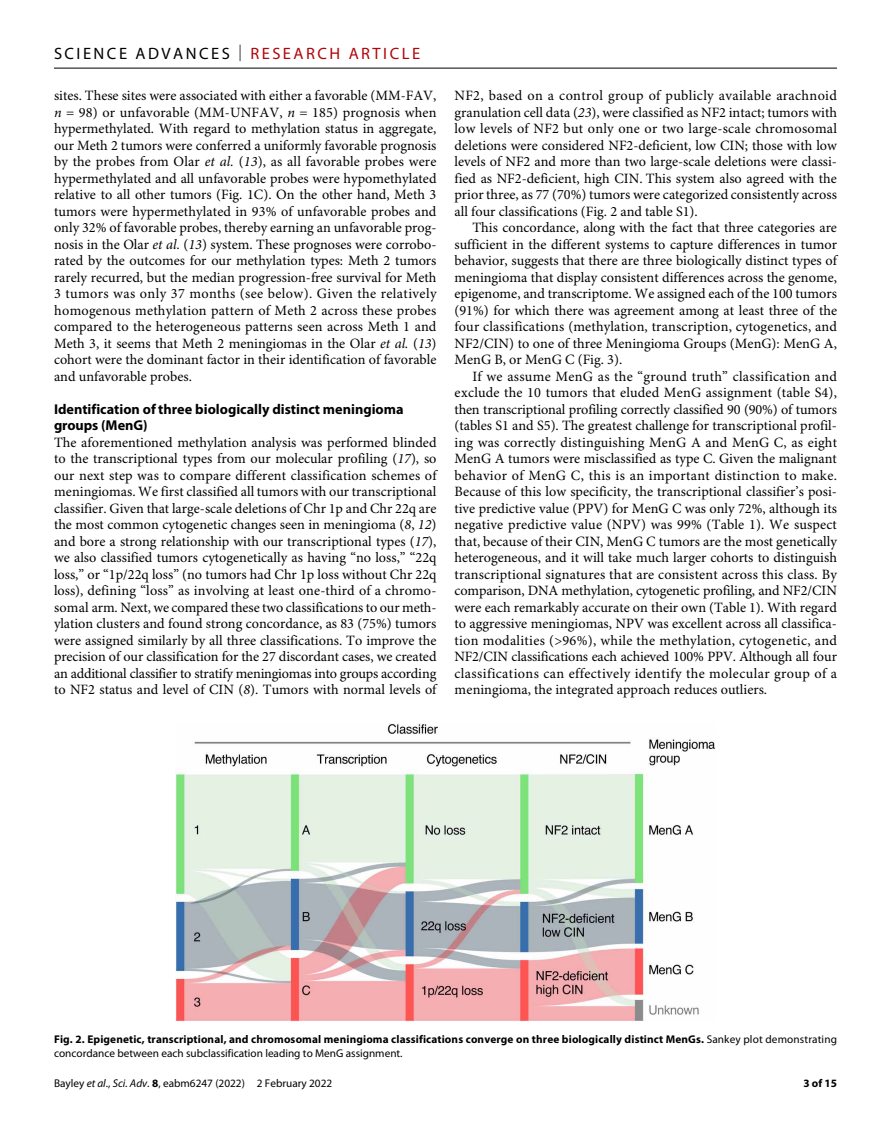
<style>
.page{position:relative;width:891px;height:1134px;background:#fff}
.page>*{position:absolute;margin:0;border:0;box-sizing:border-box;transform-origin:0 0}
.t1{font:16.5px "Myriad Pro";letter-spacing:.15em;color:#000}
.t2{font:14.25px/16.5px "Minion Pro";color:#000;text-align:justify}
.t3{font:700 14.25px/16.5px "Myriad Pro";color:#000}
.t4{font:700 11.25px/15px "Myriad Pro";letter-spacing:.01em;color:#000}
.t5{font:11.25px "Myriad Pro";color:#000}
.s1{font-weight:300}
.s2{color:#b10508}
.s3{font-style:italic}
.s4{font-weight:400}
.s5{font-weight:700}
</style>
<div class="page">
<hr style="left:54px;top:68px;width:783px;height:1px;background:#000">
<img style="left:176px;top:723px;width:540px;height:298px">
<p class="t1" style="left:54px;top:40px;width:368px">SCIENCE ADVANCES <span class="s1">|</span> <span class="s2">RESEARCH ARTICLE</span></p>
<p class="t2" style="left:54px;top:89px;width:384px">sites. These sites were associated with either a favorable (MM-FAV, <span class="s3">n</span> = 98) or unfavorable (MM-UNFAV, <span class="s3">n</span> = 185) prognosis when hypermethylated. With regard to methylation status in aggregate, our Meth 2 tumors were conferred a uniformly favorable prognosis by the probes from Olar <span class="s3">et al.</span> (<span class="s3">13</span>), as all favorable probes were hypermethylated and all unfavorable probes were hypomethylated relative to all other tumors (Fig. 1C). On the other hand, Meth 3 tumors were hypermethylated in 93% of unfavorable probes and only 32% of favorable probes, thereby earning an unfavorable prog&shy;nosis in the Olar <span class="s3">et al.</span> (<span class="s3">13</span>) system. These prognoses were corrobo&shy;rated by the outcomes for our methylation types: Meth 2 tumors rarely recurred, but the median progression-free survival for Meth 3 tumors was only 37 months (see below). Given the relatively homogenous methylation pattern of Meth 2 across these probes compared to the heterogeneous patterns seen across Meth 1 and Meth 3, it seems that Meth 2 meningiomas in the Olar <span class="s3">et al.</span> (<span class="s3">13</span>) cohort were the dominant factor in their identification of favorable and unfavorable probes.</p>
<p class="t3" style="left:54px;top:399px;width:351px">Identification of three biologically distinct meningioma groups (MenG)</p>
<p class="t2" style="left:54px;top:435px;width:384px">The aforementioned methylation analysis was performed blinded to the transcriptional types from our molecular profiling (<span class="s3">17</span>), so our next step was to compare different classification schemes of meningiomas. We first classified all tumors with our transcriptional classifier. Given that large-scale deletions of Chr 1p and Chr 22q are the most common cytogenetic changes seen in meningioma (<span class="s3">8</span>, <span class="s3">12</span>) and bore a strong relationship with our transcriptional types (<span class="s3">17</span>), we also classified tumors cytogenetically as having “no loss,” “22q loss,” or “1p/22q loss” (no tumors had Chr 1p loss without Chr 22q loss), defining “loss” as involving at least one-third of a chromo&shy;somal arm. Next, we compared these two classifications to our meth&shy;ylation clusters and found strong concordance, as 83 (75%) tumors were assigned similarly by all three classifications. To improve the precision of our classification for the 27 discordant cases, we created an additional classifier to stratify meningiomas into groups according to NF2 status and level of CIN (<span class="s3">8</span>). Tumors with normal levels of</p>
<p class="t2" style="left:454px;top:89px;width:384px">NF2, based on a control group of publicly available arachnoid granulation cell data (<span class="s3">23</span>), were classified as NF2 intact; tumors with low levels of NF2 but only one or two large-scale chromosomal deletions were considered NF2-deficient, low CIN; those with low levels of NF2 and more than two large-scale deletions were classi&shy;fied as NF2-deficient, high CIN. This system also agreed with the prior three, as 77 (70%) tumors were categorized consistently across all four classifications (Fig. 2 and table S1).</p>
<p class="t2" style="left:454px;top:221px;width:384px;text-indent:18px">This concordance, along with the fact that three categories are sufficient in the different systems to capture differences in tumor behavior, suggests that there are three biologically distinct types of meningioma that display consistent differences across the genome, epigenome, and transcriptome. We assigned each of the 100 tumors (91%) for which there was agreement among at least three of the four classifications (methylation, transcription, cytogenetics, and NF2/CIN) to one of three Meningioma Groups (MenG): MenG A, MenG B, or MenG C (Fig. 3).</p>
<p class="t2" style="left:454px;top:369px;width:384px;text-indent:18px">If we assume MenG as the “ground truth” classification and exclude the 10 tumors that eluded MenG assignment (table S4), then transcriptional profiling correctly classified 90 (90%) of tumors (tables S1 and S5). The greatest challenge for transcriptional profil&shy;ing was correctly distinguishing MenG A and MenG C, as eight MenG A tumors were misclassified as type C. Given the malignant behavior of MenG C, this is an important distinction to make.<br>Because of this low specificity, the transcriptional classifier’s posi&shy;tive predictive value (PPV) for MenG C was only 72%, although its negative predictive value (NPV) was 99% (Table 1). We suspect that, because of their CIN, MenG C tumors are the most genetically heterogeneous, and it will take much larger cohorts to distinguish transcriptional signatures that are consistent across this class. By comparison, DNA methylation, cytogenetic profiling, and NF2/CIN were each remarkably accurate on their own (Table 1). With regard to aggressive meningiomas, NPV was excellent across all classifica&shy;tion modalities (&gt;96%), while the methylation, cytogenetic, and NF2/CIN classifications each achieved 100% PPV. Although all four classifications can effectively identify the molecular group of a meningioma, the integrated approach reduces outliers.</p>
<p class="t4" style="left:54px;top:1030px;width:785px">Fig. 2. Epigenetic, transcriptional, and chromosomal meningioma classifications converge on three biologically distinct MenGs. <span class="s4">Sankey plot demonstrating concordance between each subclassification leading to MenG assignment.</span></p>
<p class="t5" style="left:54px;top:1074px;width:280px">Bayley <span class="s3">et al</span>., <span class="s3">Sci. Adv.</span> <span class="s5">8</span>, eabm6247 (2022) 2 February 2022</p>
<p class="t4" style="left:803px;top:1075px;width:35px">3 of 15</p>
</div>
